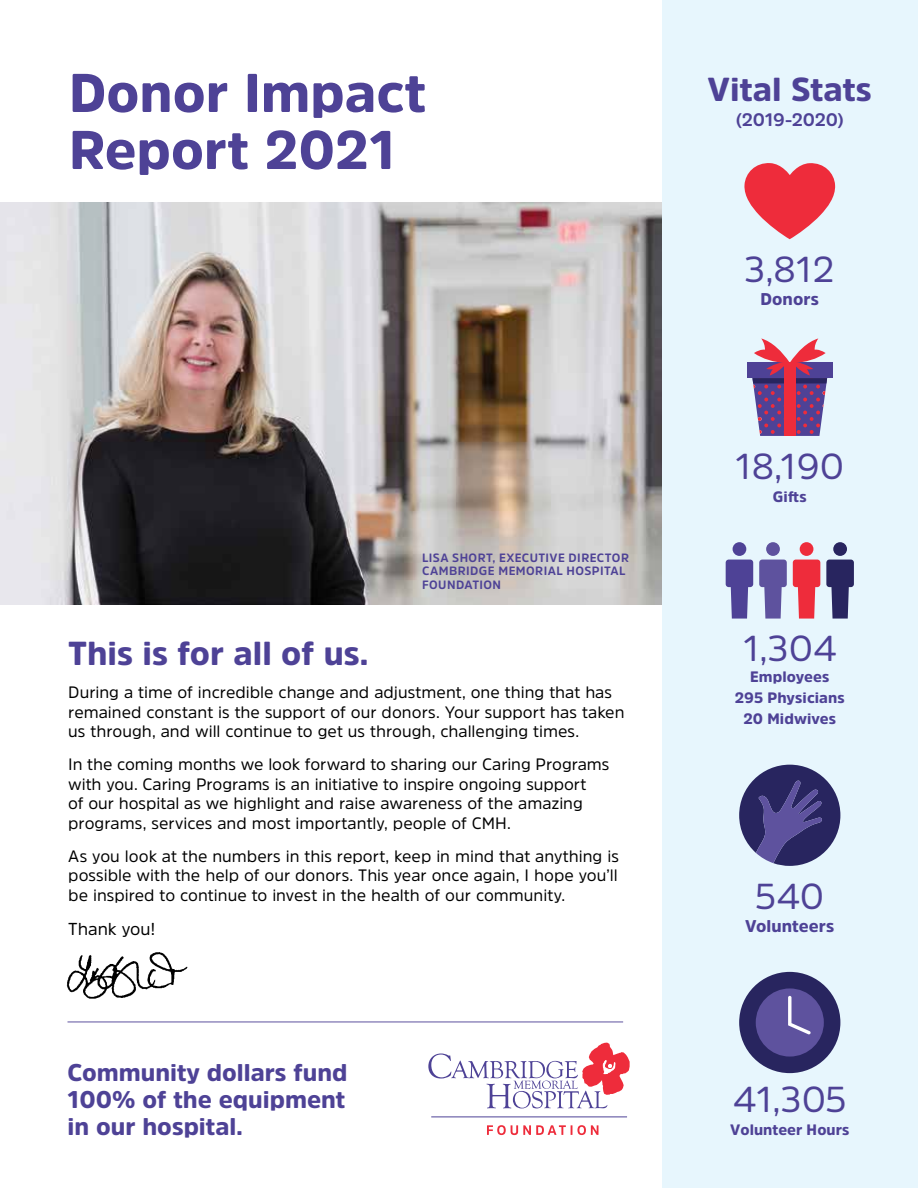
<style>
.page{position:relative;width:918px;height:1188px;background:#fff}
.page>*{position:absolute;margin:0;border:0;box-sizing:border-box;transform-origin:0 0}
.t1{font:900 54px/57px "Amsi Pro";color:#4e4296}
.t2{font:36px "Amsi Pro";color:#4e4296}
.t3{font:900 33px "Amsi Pro";color:#4e4296}
.t4{font:900 24px/27px "Amsi Pro";color:#4e4296;text-align:justify}
.t5{font:700 18px "Amsi Pro";letter-spacing:-.015em;color:#4e4296}
.t6{font:17.25px "Amsi Pro";color:#000}
.t7{font:900 16.8px "Amsi Pro";letter-spacing:.005em;color:#4e4296}
.t8{font:16.5px/19.5px "Amsi Pro";color:#000}
.t9{font:900 15px/21px "Amsi Pro";letter-spacing:.005em;color:#4e4296;text-align:center}
.t10{font:700 12px/13.5px "Amsi Pro";letter-spacing:.035em;color:#4e4296}
</style>
<div class="page">
<img style="left:0;top:202px;width:663px;height:402px">
<img style="left:66px;top:952px;width:122px;height:47px">
<div style="left:663px;top:0;width:255px;height:1188px;background:#e7f6fd"></div>
<svg style="left:744px;top:163px;width:92px;height:76px"></svg>
<div style="left:747px;top:363px;width:85px;height:15px;background:#4e4296"></div>
<svg style="left:752px;top:338px;width:75px;height:98px"></svg>
<div style="left:726px;top:560px;width:27px;height:27px;background:#4e4296;border-radius:3px"></div>
<div style="left:733px;top:542px;width:13px;height:14px;background:#4e4296;border-radius:50%"></div>
<svg style="left:731px;top:587px;width:17px;height:32px"></svg>
<div style="left:759px;top:560px;width:28px;height:27px;background:#5e529e;border-radius:3px"></div>
<div style="left:766px;top:542px;width:14px;height:14px;background:#5e529e;border-radius:50%"></div>
<svg style="left:764px;top:587px;width:18px;height:32px"></svg>
<div style="left:793px;top:560px;width:27px;height:27px;background:#ee2c3b;border-radius:3px"></div>
<div style="left:800px;top:542px;width:13px;height:14px;background:#ee2c3b;border-radius:50%"></div>
<svg style="left:798px;top:587px;width:17px;height:32px"></svg>
<div style="left:826px;top:560px;width:28px;height:27px;background:#28255f;border-radius:3px"></div>
<div style="left:833px;top:542px;width:14px;height:14px;background:#28255f;border-radius:50%"></div>
<svg style="left:831px;top:587px;width:18px;height:32px"></svg>
<svg style="left:739px;top:765px;width:101px;height:101px"></svg>
<div style="left:739px;top:972px;width:101px;height:101px;background:#28255f;border-radius:50%"></div>
<div style="left:756px;top:988px;width:68px;height:69px;background:#5e529e;border-radius:50%"></div>
<svg style="left:788px;top:996px;width:23px;height:38px"></svg>
<svg style="left:428px;top:1043px;width:202px;height:65px"></svg>
<svg style="left:487px;top:1125px;width:111px;height:10px"></svg>
<hr style="left:431px;top:1117px;width:196px;height:1px;background:#4e4296">
<hr style="left:68px;top:1022px;width:555px;height:1px;background:#5e529e">
<h1 class="t1" style="left:69px;top:63px;width:359px">Donor Impact<br>Report 2021</h1>
<p class="t10" style="left:422px;top:550px;width:208px">LISA SHORT, EXECUTIVE DIRECTOR<br>CAMBRIDGE MEMORIAL HOSPITAL<br>FOUNDATION</p>
<h3 class="t3" style="left:68px;top:631px;width:302px">This is for all of us.</h3>
<p class="t8" style="left:68px;top:682px;width:558px">During a time of incredible change and adjustment, one thing that has remained constant is the support of our donors. Your support has taken us through, and will continue to get us through, challenging times.</p>
<p class="t8" style="left:68px;top:754px;width:543px">In the coming months we look forward to sharing our Caring Programs with you. Caring Programs is an initiative to inspire ongoing support<br>of our hospital as we highlight and raise awareness of the amazing programs, services and most importantly, people of CMH.</p>
<p class="t8" style="left:68px;top:846px;width:552px;text-align:justify">As you look at the numbers in this report, keep in mind that anything is possible with the help of our donors. This year once again, I hope you’ll be inspired to continue to invest in the health of our community.</p>
<p class="t6" style="left:68px;top:917px;width:89px">Thank you!</p>
<h3 class="t4" style="left:68px;top:1058px;width:282px">Community dollars fund 100% of the equipment in our hospital.</h3>
<h3 class="t3" style="left:708px;top:66px;width:166px">Vital Stats</h3>
<p class="t5" style="left:735px;top:108px;width:110px">(2019-2020)</p>
<h2 class="t2" style="left:745px;top:245px;width:92px">3,812</h2>
<p class="t7" style="left:761px;top:287px;width:60px">Donors</p>
<h2 class="t2" style="left:735px;top:441px;width:111px">18,190</h2>
<p class="t9" style="left:773px;top:485px;width:35px">Gifts</p>
<h2 class="t2" style="left:743px;top:624px;width:95px">1,304</h2>
<p class="t9" style="left:735px;top:666px;width:112px">Employees<br>295 Physicians<br>20 Midwives</p>
<h2 class="t2" style="left:755px;top:871px;width:71px">540</h2>
<p class="t7" style="left:745px;top:914px;width:91px">Volunteers</p>
<h2 class="t2" style="left:733px;top:1075px;width:116px">41,305</h2>
<p class="t9" style="left:730px;top:1119px;width:121px">Volunteer Hours</p>
</div>
